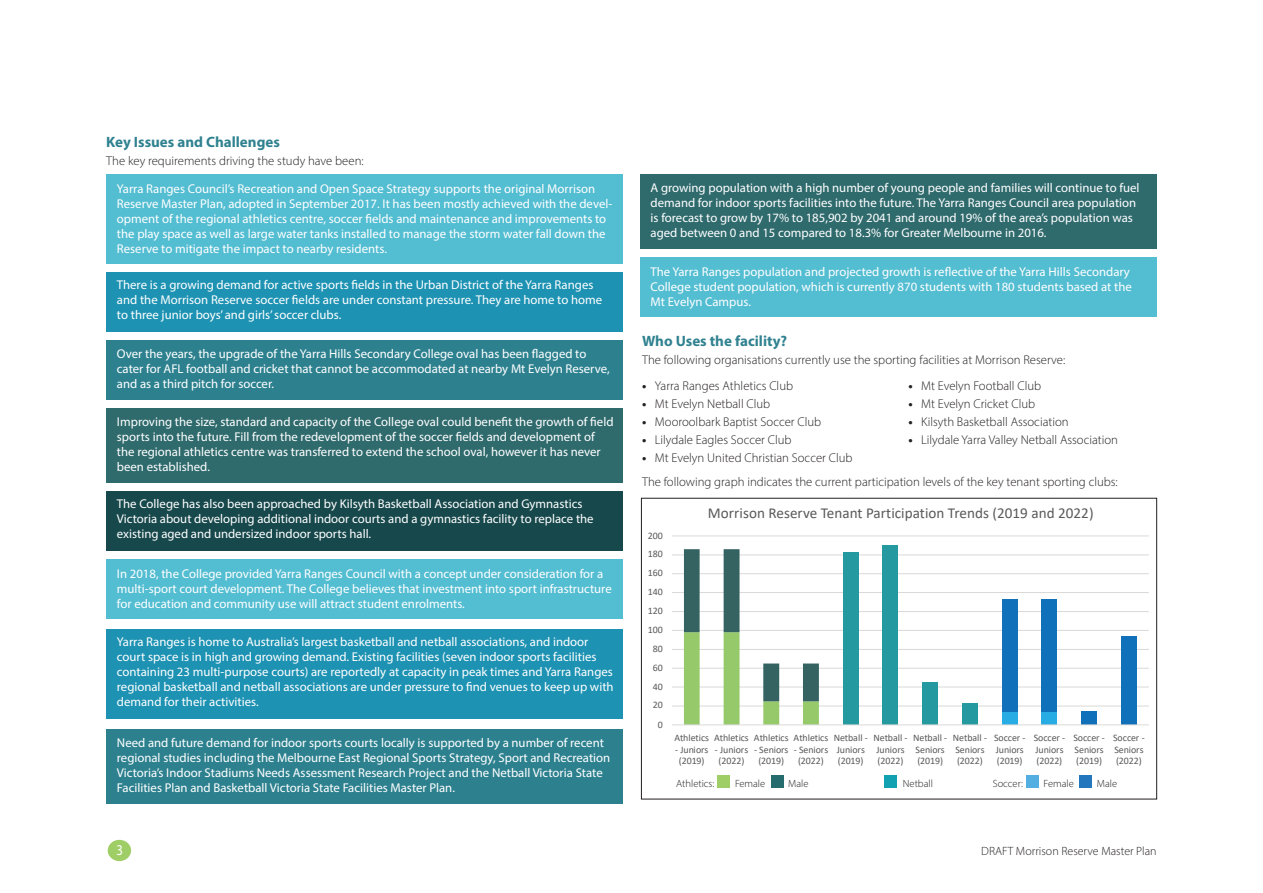
<style>
.page{position:relative;width:1263px;height:893px;background:#fff}
.page>*{position:absolute;margin:0;border:0;box-sizing:border-box;transform-origin:0 0}
.t1{font:15.15px "Calibri";color:#595959}
.t2{font:700 15px "Myriad Pro";color:#308290}
.t3{font:15px "Myriad Pro";color:#fff;scale:.85 1}
.t4{font:12.75px/15px "Myriad Pro";color:#fff}
.t5{font:300 12.75px "Myriad Pro";color:#231f20}
.t6{font:italic 12px "Calibri";color:#040503}
.t7{font:300 12px "Myriad Pro";color:#231f20}
.t8{font:300 10.5px "Myriad Pro";color:#231f20}
.t9{font:9.9px/11.9px "Calibri";letter-spacing:-.005em;color:#595959;text-align:center}
.s1{font-weight:700}
</style>
<div class="page">
<div style="left:108px;top:840px;width:23px;height:21px;background:#9fce66;border-radius:50%"></div>
<div style="left:641px;top:498px;width:516px;height:301px;border:1px solid #231f20"></div>
<div style="left:106px;top:174px;width:517px;height:90px;background:#53bdd2"></div>
<div style="left:106px;top:272px;width:517px;height:60px;background:#1d92b3"></div>
<div style="left:106px;top:340px;width:517px;height:60px;background:#2d818f"></div>
<div style="left:106px;top:408px;width:517px;height:75px;background:#2f6a6d"></div>
<div style="left:106px;top:491px;width:517px;height:60px;background:#17484c"></div>
<div style="left:106px;top:559px;width:517px;height:60px;background:#53bdd2"></div>
<div style="left:106px;top:629px;width:517px;height:90px;background:#1d92b3"></div>
<div style="left:106px;top:729px;width:517px;height:75px;background:#2d818f"></div>
<div style="left:640px;top:174px;width:517px;height:75px;background:#2f6a6d"></div>
<div style="left:640px;top:257px;width:517px;height:60px;background:#53bdd2"></div>
<svg style="left:672px;top:535px;width:477px;height:191px"></svg>
<div style="left:718px;top:775px;width:12px;height:13px;background:#9fce66"></div>
<div style="left:771px;top:775px;width:12px;height:13px;background:#246c6e"></div>
<div style="left:884px;top:775px;width:13px;height:13px;background:#11a1b1"></div>
<div style="left:1026px;top:775px;width:13px;height:13px;background:#53afe2"></div>
<div style="left:1079px;top:775px;width:13px;height:13px;background:#2277bd"></div>
<p class="t2" style="left:106px;top:132px;width:175px">Key Issues and Challenges</p>
<p class="t5" style="left:106px;top:153px;width:259px">The key requirements driving the study have been:</p>
<p class="t4" style="left:117px;top:181px;width:497px">Yarra Ranges Council’s Recreation and Open Space Strategy supports the original Morrison Reserve Master Plan, adopted in September 2017. It has been mostly achieved with the devel&shy;opment of the regional athletics centre, soccer fields and maintenance and improvements to the play space as well as large water tanks installed to manage the storm water fall down the Reserve to mitigate the impact to nearby residents.</p>
<p class="t4" style="left:117px;top:277px;width:487px">There is a growing demand for active sports fields in the Urban District of the Yarra Ranges and the Morrison Reserve soccer fields are under constant pressure. They are home to home to three junior boys’ and girls’ soccer clubs.</p>
<p class="t4" style="left:117px;top:346px;width:494px">Over the years, the upgrade of the Yarra Hills Secondary College oval has been flagged to cater for AFL football and cricket that cannot be accommodated at nearby Mt Evelyn Reserve, and as a third pitch for soccer.</p>
<p class="t4" style="left:117px;top:414px;width:498px">Improving the size, standard and capacity of the College oval could benefit the growth of field sports into the future. Fill from the redevelopment of the soccer fields and development of the regional athletics centre was transferred to extend the school oval, however it has never been established.</p>
<p class="t4" style="left:117px;top:496px;width:478px">The College has also been approached by Kilsyth Basketball Association and Gymnastics<br>Victoria about developing additional indoor courts and a gymnastics facility to replace the existing aged and undersized indoor sports hall.</p>
<p class="t4" style="left:117px;top:566px;width:496px">In 2018, the College provided Yarra Ranges Council with a concept under consideration for a multi-sport court development. The College believes that investment into sport infrastructure for education and community use will attract student enrolments.</p>
<p class="t4" style="left:117px;top:634px;width:498px">Yarra Ranges is home to Australia’s largest basketball and netball associations, and indoor court space is in high and growing demand. Existing facilities (seven indoor sports facilities containing 23 multi-purpose courts) are reportedly at capacity in peak times and Yarra Ranges regional basketball and netball associations are under pressure to find venues to keep up with demand for their activities.</p>
<p class="t4" style="left:117px;top:735px;width:495px">Need and future demand for indoor sports courts locally is supported by a number of recent regional studies including the Melbourne East Regional Sports Strategy, Sport and Recreation Victoria’s Indoor Stadiums Needs Assessment Research Project and the Netball Victoria State Facilities Plan and Basketball Victoria State Facilities Master Plan.</p>
<p class="t4" style="left:651px;top:180px;width:490px">A growing population with a high number of young people and families will continue to fuel demand for indoor sports facilities into the future. The Yarra Ranges Council area population is forecast to grow by 17% to 185,902 by 2041 and around 19% of the area’s population was aged between 0 and 15 compared to 18.3% for Greater Melbourne in 2016.</p>
<p class="t4" style="left:651px;top:264px;width:483px">The Yarra Ranges population and projected growth is reflective of the Yarra Hills Secondary<br>College student population, which is currently 870 students with 180 students based at the<br>Mt Evelyn Campus.</p>
<p class="t2" style="left:642px;top:331px;width:147px">Who Uses the facility?</p>
<p class="t5" style="left:642px;top:352px;width:425px">The following organisations currently use the sporting facilities at Morrison Reserve:</p>
<p class="t5" style="left:642px;top:378px;width:153px"><span class="s1">•</span> Yarra Ranges Athletics Club</p>
<p class="t5" style="left:642px;top:396px;width:130px"><span class="s1">•</span> Mt Evelyn Netball Club</p>
<p class="t5" style="left:642px;top:414px;width:181px"><span class="s1">•</span> Mooroolbark Baptist Soccer Club</p>
<p class="t5" style="left:642px;top:432px;width:151px"><span class="s1">•</span> Lilydale Eagles Soccer Club</p>
<p class="t5" style="left:642px;top:450px;width:212px"><span class="s1">•</span> Mt Evelyn United Christian Soccer Club</p>
<p class="t5" style="left:908px;top:378px;width:134px"><span class="s1">•</span> Mt Evelyn Football Club</p>
<p class="t5" style="left:908px;top:396px;width:128px"><span class="s1">•</span> Mt Evelyn Cricket Club</p>
<p class="t5" style="left:908px;top:414px;width:162px"><span class="s1">•</span> Kilsyth Basketball Association</p>
<p class="t5" style="left:908px;top:432px;width:211px"><span class="s1">•</span> Lilydale Yarra Valley Netball Association</p>
<p class="t6" style="left:640px;top:391px;width:263px">Morrison Reserve Master Plan – new graph for page 3</p>
<p class="t6" style="left:640px;top:435px;width:29px">white</p>
<p class="t5" style="left:642px;top:474px;width:477px">The following graph indicates the current participation levels of the key tenant sporting clubs:</p>
<p class="t9" style="left:648px;top:529px;width:16px">200</p>
<p class="t9" style="left:648px;top:548px;width:16px">180</p>
<p class="t9" style="left:648px;top:567px;width:16px">160</p>
<p class="t9" style="left:648px;top:586px;width:16px">140</p>
<p class="t9" style="left:648px;top:604px;width:16px">120</p>
<p class="t9" style="left:648px;top:624px;width:16px">100</p>
<p class="t9" style="left:653px;top:642px;width:11px">80</p>
<p class="t9" style="left:653px;top:661px;width:11px">60</p>
<p class="t9" style="left:653px;top:680px;width:11px">40</p>
<p class="t9" style="left:653px;top:699px;width:11px">20</p>
<p class="t9" style="left:658px;top:718px;width:7px">0</p>
<p class="t1" style="left:708px;top:503px;width:387px">Morrison Reserve Tenant Participation Trends (2019 and 2022)</p>
<p class="t9" style="left:674px;top:731px;width:36px">Athletics</p>
<p class="t9" style="left:675px;top:743px;width:35px">- Juniors (2019)</p>
<p class="t9" style="left:714px;top:731px;width:36px">Athletics</p>
<p class="t9" style="left:715px;top:743px;width:35px">- Juniors (2022)</p>
<p class="t9" style="left:754px;top:731px;width:36px">Athletics</p>
<p class="t9" style="left:754px;top:743px;width:36px">- Seniors (2019)</p>
<p class="t9" style="left:794px;top:731px;width:36px">Athletics</p>
<p class="t9" style="left:794px;top:743px;width:36px">- Seniors (2022)</p>
<p class="t9" style="left:834px;top:731px;width:36px">Netball -<br>Juniors (2019)</p>
<p class="t9" style="left:873px;top:731px;width:36px">Netball -<br>Juniors (2022)</p>
<p class="t9" style="left:913px;top:731px;width:36px;text-align:left">Netball -<br>Seniors (2019)</p>
<p class="t9" style="left:953px;top:731px;width:36px;text-align:left">Netball -<br>Seniors (2022)</p>
<p class="t9" style="left:994px;top:731px;width:33px;text-align:left">Soccer -<br>Juniors (2019)</p>
<p class="t9" style="left:1034px;top:731px;width:33px;text-align:left">Soccer -<br>Juniors (2022)</p>
<p class="t9" style="left:1073px;top:731px;width:33px;text-align:justify">Soccer - Seniors (2019)</p>
<p class="t9" style="left:1113px;top:731px;width:33px;text-align:justify">Soccer - Seniors (2022)</p>
<p class="t8" style="left:676px;top:778px;width:40px">Athletics:</p>
<p class="t8" style="left:735px;top:778px;width:32px">Female</p>
<p class="t8" style="left:788px;top:778px;width:22px">Male</p>
<p class="t8" style="left:903px;top:778px;width:32px">Netball</p>
<p class="t8" style="left:993px;top:778px;width:32px">Soccer:</p>
<p class="t8" style="left:1043px;top:778px;width:32px">Female</p>
<p class="t8" style="left:1097px;top:778px;width:22px">Male</p>
<p class="t3" style="left:116px;top:841px;width:9px">3</p>
<p class="t7" style="left:981px;top:844px;width:177px">DRAFT Morrison Reserve Master Plan</p>
</div>
